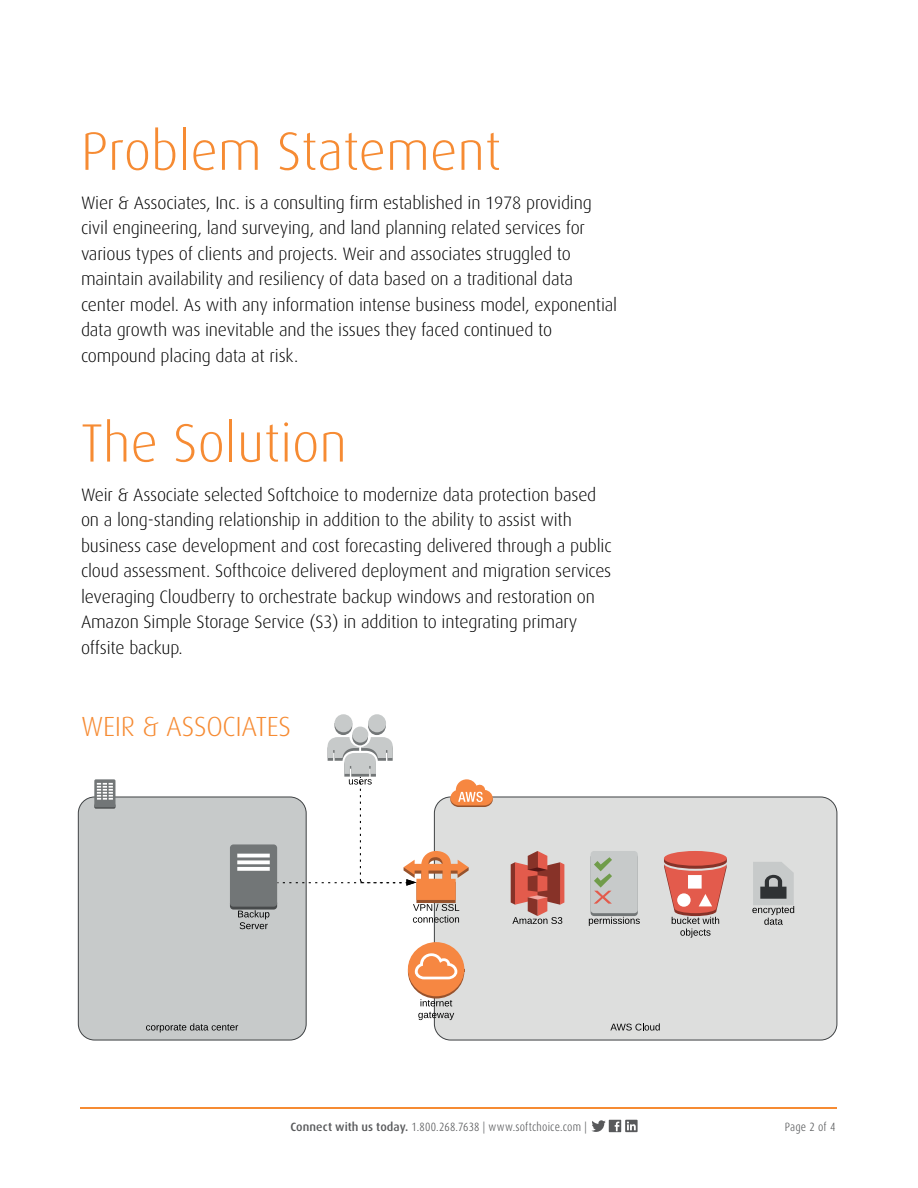
<style>
.page{position:relative;width:918px;height:1188px;background:#fff}
.page>*{position:absolute;margin:0;border:0;box-sizing:border-box;transform-origin:0 0}
.t1{font:300 54px "Dax";color:#f68b33}
.t2{font:300 27.75px "Dax";letter-spacing:-.01em;color:#f68b33}
.t3{font:300 18px/25.5px "Dax";letter-spacing:-.01em;color:#000}
.t4{font:300 12px "Dax Condensed";letter-spacing:.015em;color:#58595b}
.s1{font-family:"Dax";font-weight:500}
</style>
<div class="page">
<hr style="left:81px;top:1107px;width:756px;height:2px;background:#f68b33">
<svg style="left:591px;top:1120px;width:15px;height:12px"></svg>
<div style="left:609px;top:1120px;width:12px;height:12px;background:#58595b"></div>
<svg style="left:615px;top:1122px;width:4px;height:9px"></svg>
<svg style="left:625px;top:1120px;width:13px;height:12px"></svg>
<div style="left:434px;top:797px;width:403px;height:243px;background:#dddedd;border-radius:16px"></div>
<svg style="left:610px;top:1023px;width:50px;height:8px"></svg>
<svg style="left:511px;top:851px;width:53px;height:73px"></svg>
<div style="left:78px;top:797px;width:228px;height:243px;background:#c7caca;border-radius:16px"></div>
<div style="left:78px;top:797px;width:228px;height:243px;border:1px solid #3f4244;border-radius:16px"></div>
<div style="left:94px;top:779px;width:21px;height:28px;background:#727677;border-radius:2px"></div>
<svg style="left:94px;top:781px;width:21px;height:28px"></svg>
<svg style="left:146px;top:1023px;width:92px;height:9px"></svg>
<svg style="left:408px;top:944px;width:56px;height:55px"></svg>
<div style="left:408px;top:942px;width:56px;height:54px;background:#f68742;border-radius:50%"></div>
<svg style="left:415px;top:953px;width:42px;height:26px"></svg>
<svg style="left:418px;top:999px;width:36px;height:22px"></svg>
<div style="left:664px;top:851px;width:63px;height:15px;background:#e35b4c;border-radius:50%"></div>
<svg style="left:664px;top:854px;width:63px;height:84px"></svg>
<svg style="left:752px;top:862px;width:42px;height:63px"></svg>
<div style="left:591px;top:854px;width:47px;height:62px;background:linear-gradient(to right,#727677,#727677);border-radius:3px"></div>
<div style="left:591px;top:851px;width:47px;height:62px;background:#c7caca;border-radius:3px"></div>
<svg style="left:594px;top:857px;width:18px;height:47px"></svg>
<svg style="left:589px;top:917px;width:51px;height:9px"></svg>
<svg style="left:230px;top:714px;width:263px;height:216px"></svg>
<h1 class="t1" style="left:81px;top:122px;width:422px">Problem Statement</h1>
<p class="t3" style="left:81px;top:190px;width:538px">Wier &amp; Associates, Inc. is a consulting firm established in 1978 providing civil engineering, land surveying, and land planning related services for various types of clients and projects. Weir and associates struggled to maintain availability and resiliency of data based on a traditional data center model. As with any information intense business model, exponential data growth was inevitable and the issues they faced continued to compound placing data at risk.</p>
<h1 class="t1" style="left:81px;top:413px;width:267px">The Solution</h1>
<p class="t3" style="left:81px;top:482px;width:532px">Weir &amp; Associate selected Softchoice to modernize data protection based on a long-standing relationship in addition to the ability to assist with business case development and cost forecasting delivered through a public cloud assessment. Softhcoice delivered deployment and migration services leveraging Cloudberry to orchestrate backup windows and restoration on Amazon Simple Storage Service (S3) in addition to integrating primary offsite backup.</p>
<h2 class="t2" style="left:81px;top:711px;width:212px">WEIR &amp; ASSOCIATES</h2>
<p class="t4" style="left:291px;top:1120px;width:298px"><span class="s1">Connect with us today.</span> 1.800.268.7638 | www.softchoice.com |</p>
<p class="t4" style="left:785px;top:1120px;width:52px">Page 2 of 4</p>
</div>
